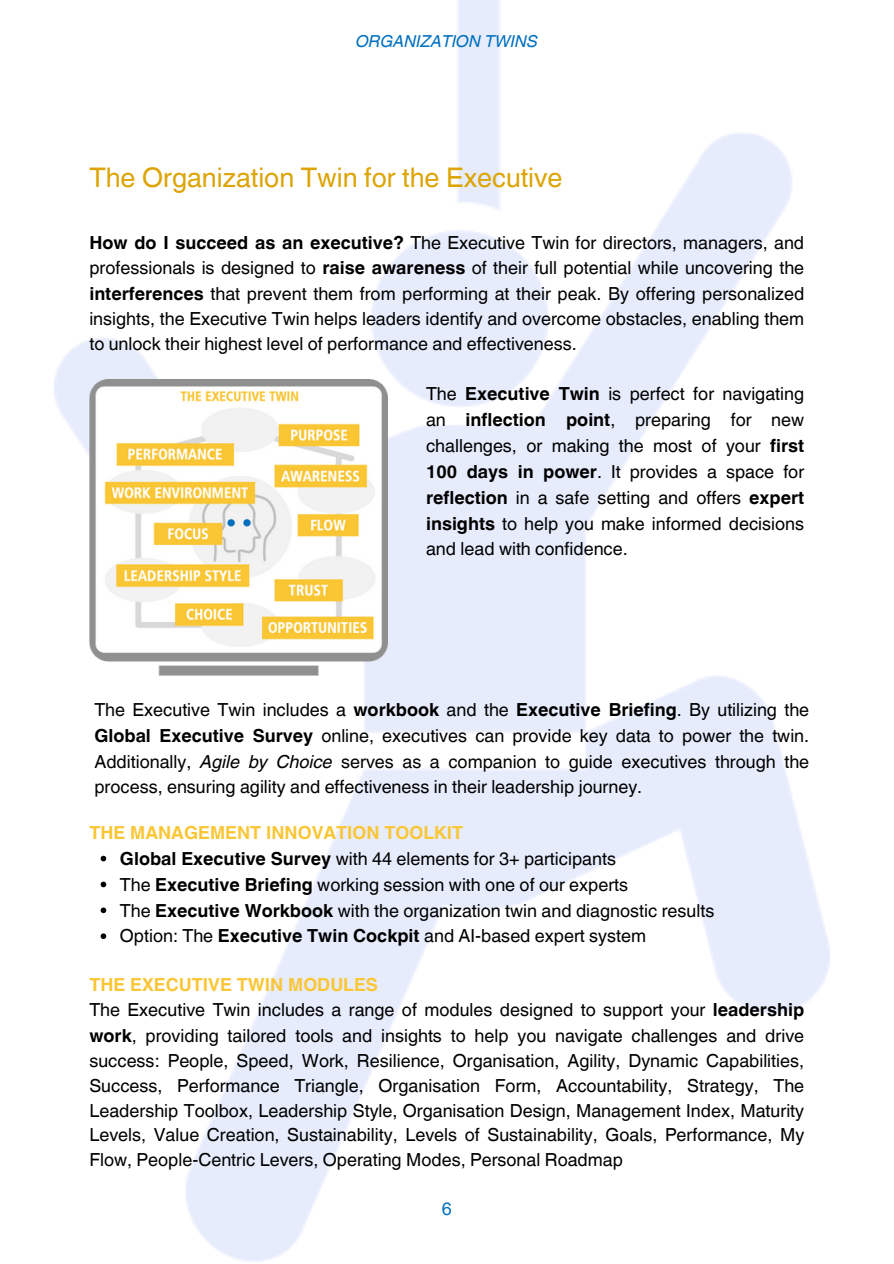
<style>
.page{position:relative;width:894px;height:1264px;background:#fff}
.page>*{position:absolute;margin:0;border:0;box-sizing:border-box;transform-origin:0 0}
.t1{font:27px "Helvetica World";color:#dca405}
.t2{font:18px/25.7px "Helvetica World";color:#000;text-align:justify}
.t3{font:700 18px "Helvetica World";color:#fac635}
.t4{font:18px "Helvetica World";color:#0070c0}
.t5{font:italic 16.5px "Helvetica World";color:#0070c0}
.s1{font-weight:700}
.s2{font-style:italic}
</style>
<div class="page">
<img style="left:89px;top:380px;width:298px;height:295px">
<svg style="left:101px;top:855px;width:5px;height:6px"></svg>
<svg style="left:101px;top:881px;width:5px;height:6px"></svg>
<svg style="left:101px;top:907px;width:5px;height:6px"></svg>
<svg style="left:101px;top:933px;width:5px;height:6px"></svg>
<h3 class="t5" style="left:355px;top:27px;width:183px">ORGANIZATION TWINS</h3>
<p class="t1" style="left:89px;top:161px;width:474px">The Organization Twin for the Executive</p>
<h1 class="t2" style="left:89px;top:230px;width:716px"><span class="s1">How do I succeed as an executive?</span> The Executive Twin for directors, managers, and professionals is designed to <span class="s1">raise awareness</span> of their full potential while uncovering the <span class="s1">interferences</span> that prevent them from performing at their peak. By offering personalized insights, the Executive Twin helps leaders identify and overcome obstacles, enabling them to unlock their highest level of performance and effectiveness.</h1>
<p class="t2" style="left:426px;top:381px;width:379px">The <span class="s1">Executive Twin</span> is perfect for navigating an <span class="s1">inflection point</span>, preparing for new challenges, or making the most of your <span class="s1">first 100 days in power</span>. It provides a space for <span class="s1">reflection</span> in a safe setting and offers <span class="s1">expert insights</span> to help you make informed decisions and lead with confidence.</p>
<p class="t2" style="left:94px;top:697px;width:716px">The Executive Twin includes a <span class="s1">workbook</span> and the <span class="s1">Executive Briefing</span>. By utilizing the <span class="s1">Global Executive Survey</span> online, executives can provide key data to power the twin.<br>Additionally, <span class="s2">Agile by Choice</span> serves as a companion to guide executives through the process, ensuring agility and effectiveness in their leadership journey.</p>
<p class="t3" style="left:89px;top:817px;width:375px">THE MANAGEMENT INNOVATION TOOLKIT</p>
<p class="t2" style="left:120px;top:845px;width:497px"><span class="s1">Global Executive Survey</span> with 44 elements for 3+ participants</p>
<h2 class="t2" style="left:120px;top:871px;width:509px">The <span class="s1">Executive Briefing</span> working session with one of our experts</h2>
<p class="t2" style="left:120px;top:897px;width:595px">The <span class="s1">Executive Workbook</span> with the organization twin and diagnostic results</p>
<p class="t2" style="left:120px;top:923px;width:527px">Option: The <span class="s1">Executive Twin Cockpit</span> and AI-based expert system</p>
<p class="t3" style="left:89px;top:969px;width:290px">THE EXECUTIVE TWIN MODULES</p>
<p class="t2" style="left:89px;top:997px;width:716px;line-height:24.9px">The Executive Twin includes a range of modules designed to support your <span class="s1">leadership work</span>, providing tailored tools and insights to help you navigate challenges and drive success: People, Speed, Work, Resilience, Organisation, Agility, Dynamic Capabilities, Success, Performance Triangle, Organisation Form, Accountability, Strategy, The Leadership Toolbox, Leadership Style, Organisation Design, Management Index, Maturity Levels, Value Creation, Sustainability, Levels of Sustainability, Goals, Performance, My Flow, People-Centric Levers, Operating Modes, Personal Roadmap</p>
<p class="t4" style="left:441px;top:1198px;width:12px">6</p>
</div>
